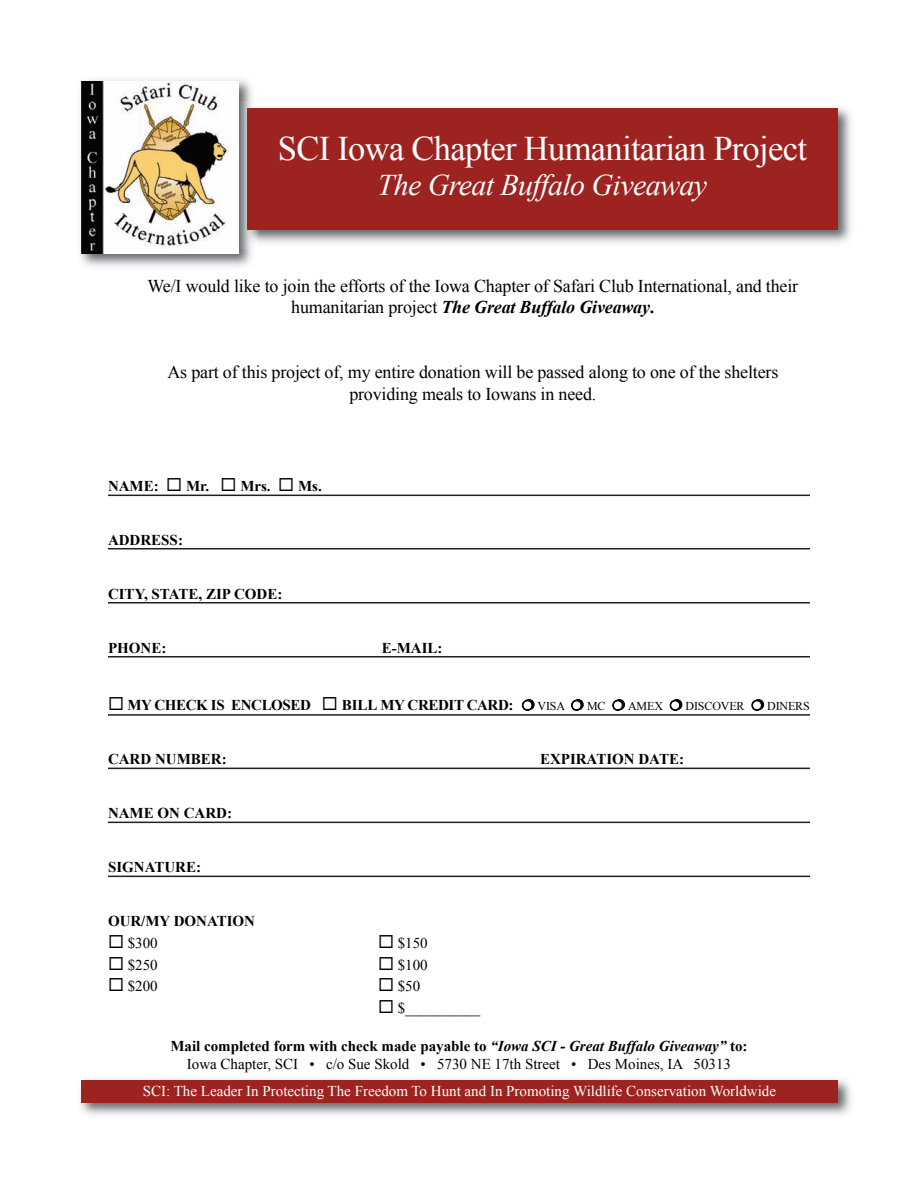
<style>
.page{position:relative;width:918px;height:1188px;background:#fff}
.page>*{position:absolute;margin:0;border:0;box-sizing:border-box;transform-origin:0 0}
.t1{font:34.5px "Times New Roman";letter-spacing:-.02em;color:#fff}
.t2{font:italic 30px "Times New Roman";letter-spacing:-.02em;color:#fff}
.t3{font:18px/21.6px "Times New Roman";letter-spacing:-.01em;color:#000;text-align:center}
.t4{font:15px/18.3px "Times New Roman";color:#000;text-align:center}
.t5{font:700 15px "Times New Roman";color:#000}
.t6{font:15px "Times New Roman";color:#fff}
.t7{font:700 15px "Times New Roman";letter-spacing:-.025em;color:#000}
.t8{font:12px "Times New Roman";letter-spacing:-.01em;color:#000}
.s1{font-weight:700;font-style:italic}
.s2{font-weight:700}
</style>
<div class="page">
<img style="left:80px;top:79px;width:172px;height:188px">
<div style="left:81px;top:81px;width:157px;height:173px;background:#fff"></div>
<img style="left:81px;top:81px;width:150px;height:173px">
<img style="left:80px;top:1079px;width:771px;height:36px">
<div style="left:81px;top:1080px;width:757px;height:23px;background:#9c2320"></div>
<hr style="left:108px;top:495px;width:702px;height:1px;background:#231f20">
<hr style="left:108px;top:548px;width:702px;height:1px;background:#231f20">
<hr style="left:108px;top:602px;width:702px;height:1px;background:#231f20">
<hr style="left:108px;top:656px;width:702px;height:1px;background:#231f20">
<hr style="left:108px;top:714px;width:702px;height:2px;background:#231f20">
<hr style="left:108px;top:768px;width:702px;height:1px;background:#231f20">
<hr style="left:108px;top:822px;width:702px;height:1px;background:#231f20">
<hr style="left:108px;top:876px;width:702px;height:1px;background:#231f20">
<img style="left:241px;top:102px;width:610px;height:147px">
<div style="left:247px;top:108px;width:591px;height:121px;background:#9c2320"></div>
<h1 class="t1" style="left:278px;top:129px;width:530px">SCI Iowa Chapter Humanitarian Project</h1>
<h2 class="t2" style="left:378px;top:168px;width:331px">The Great Buffalo Giveaway</h2>
<p class="t3" style="left:148px;top:275px;width:652px">We/I would like to join the efforts of the Iowa Chapter of Safari Club International, and their humanitarian project <span class="s1">The Great Buffalo Giveaway</span><span class="s2">.</span></p>
<p class="t3" style="left:167px;top:361px;width:612px">As part of this project of, my entire donation will be passed along to one of the shelters providing meals to Iowans in need.</p>
<p class="t5" style="left:108px;top:478px;width:215px">NAME: ◻ Mr. ◻ Mrs. ◻ Ms.</p>
<p class="t5" style="left:108px;top:531px;width:76px">ADDRESS:</p>
<p class="t5" style="left:108px;top:585px;width:176px">CITY, STATE, ZIP CODE:</p>
<p class="t5" style="left:108px;top:639px;width:60px">PHONE:</p>
<p class="t5" style="left:382px;top:639px;width:62px">E-MAIL:</p>
<p class="t7" style="left:108px;top:697px;width:407px">◻ MY CHECK IS ENCLOSED ◻ BILL MY CREDIT CARD:</p>
<p class="t8" style="left:538px;top:700px;width:29px">VISA</p>
<p class="t8" style="left:587px;top:700px;width:20px">MC</p>
<p class="t8" style="left:628px;top:700px;width:36px">AMEX</p>
<p class="t8" style="left:685px;top:700px;width:61px">DISCOVER</p>
<p class="t8" style="left:767px;top:700px;width:44px">DINERS</p>
<p class="t5" style="left:108px;top:751px;width:120px">CARD NUMBER:</p>
<p class="t5" style="left:540px;top:751px;width:146px">EXPIRATION DATE:</p>
<p class="t5" style="left:108px;top:805px;width:126px">NAME ON CARD:</p>
<p class="t5" style="left:108px;top:859px;width:95px">SIGNATURE:</p>
<p class="t5" style="left:108px;top:913px;width:149px">OUR/MY DONATION</p>
<p class="t4" style="left:108px;top:934px;width:51px">◻ $300</p>
<p class="t4" style="left:378px;top:934px;width:51px">◻ $150</p>
<p class="t4" style="left:108px;top:955px;width:51px">◻ $250</p>
<p class="t4" style="left:378px;top:955px;width:51px">◻ $100</p>
<p class="t4" style="left:108px;top:977px;width:51px">◻ $200</p>
<p class="t4" style="left:378px;top:977px;width:44px">◻ $50</p>
<p class="t4" style="left:378px;top:999px;width:104px">◻ $__________</p>
<p class="t4" style="left:170px;top:1037px;width:579px"><span class="s2">Mail completed form with check made payable to</span> <span class="s1">“Iowa SCI - Great Buffalo Giveaway”</span> <span class="s2">to:<br></span>Iowa Chapter, SCI • c/o Sue Skold • 5730 NE 17th Street • Des Moines, IA 50313</p>
<p class="t6" style="left:143px;top:1083px;width:635px">SCI: The Leader In Protecting The Freedom To Hunt and In Promoting Wildlife Conservation Worldwide</p>
</div>
